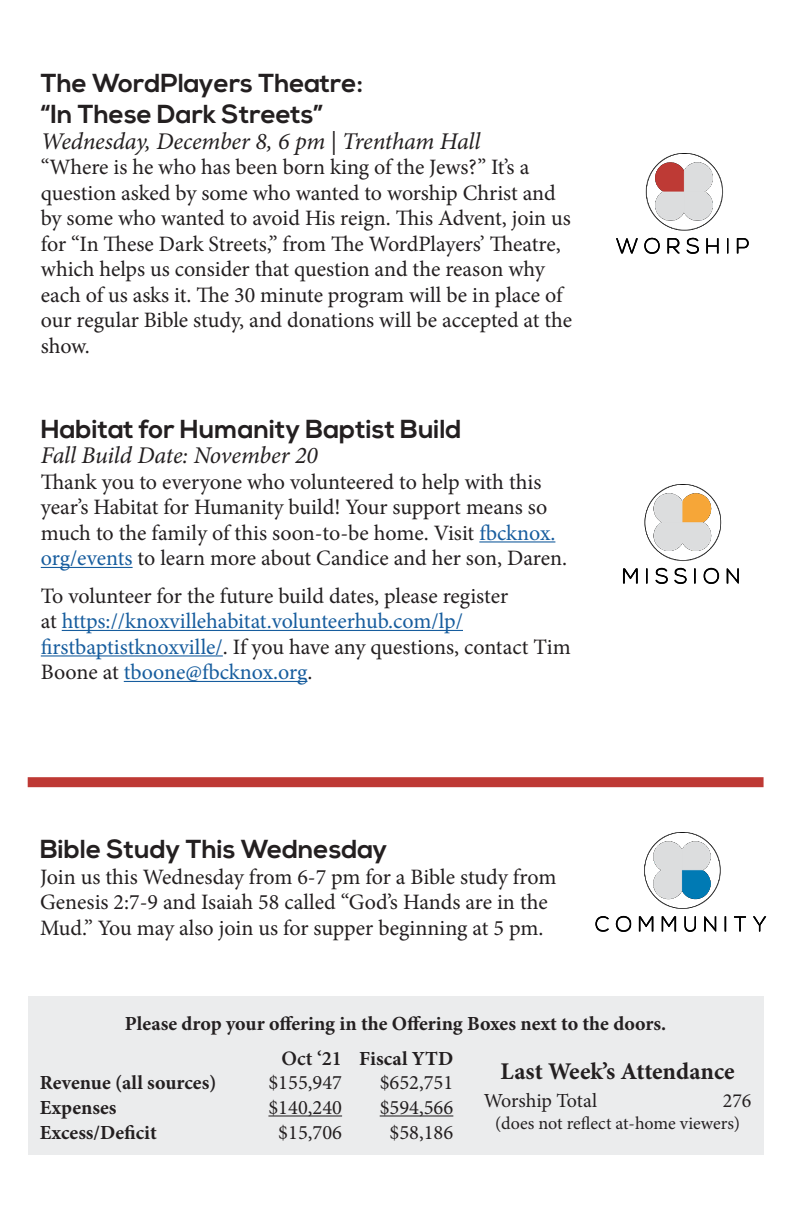
<style>
.page{position:relative;width:792px;height:1224px;background:#fff}
.page>*{position:absolute;margin:0;border:0;box-sizing:border-box;transform-origin:0 0}
.announcement_title{font:700 26px/31.2px "Nexa";color:#231f20}
.announcement_subtile{font:italic 24px "Minion Pro";letter-spacing:-.01em;color:#231f20}
.t1{font:700 24px "Minion Pro";letter-spacing:-.005em;color:#231f20}
.announcement_copy{font:22px/25.6px "Minion Pro";letter-spacing:-.005em;color:#231f20}
.t2{font:20.6px/24.6px "Minion Pro";color:#231f20;text-align:center}
.t3{font:600 20.6px "Minion Pro";color:#231f20}
.t4{font:700 20px "Minion Pro";color:#231f20}
.t5{font:20px "Minion Pro";letter-spacing:-.005em;color:#231f20}
.t6{font:18px "Minion Pro";color:#231f20}
.s1{color:#175d9e}
</style>
<div class="page">
<img style="left:595px;top:832px;width:172px;height:100px">
<hr style="left:479px;top:541px;width:76px;height:2px;background:#175d9e">
<hr style="left:41px;top:567px;width:92px;height:1px;background:#175d9e">
<hr style="left:62px;top:630px;width:401px;height:1px;background:#175d9e">
<hr style="left:41px;top:655px;width:182px;height:2px;background:#175d9e">
<hr style="left:124px;top:681px;width:183px;height:1px;background:#175d9e">
<img style="left:623px;top:485px;width:116px;height:99px">
<img style="left:616px;top:154px;width:133px;height:100px">
<div style="left:28px;top:997px;width:736px;height:158px;background:#ebeced"></div>
<hr style="left:268px;top:1115px;width:74px;height:2px;background:#231f20">
<hr style="left:380px;top:1115px;width:73px;height:2px;background:#231f20">
<div style="left:28px;top:777px;width:736px;height:10px;background:#be3934"></div>
<p class="announcement_title" style="left:41px;top:68px;width:324px">The WordPlayers Theatre: “In These Dark Streets”</p>
<p class="announcement_subtile" style="left:41px;top:125px;width:441px">Wednesday, December 8, 6 pm | Trentham Hall</p>
<p class="announcement_copy" style="left:41px;top:154px;width:533px">“Where is he who has been born king of the Jews?” It’s a question asked by some who wanted to worship Christ and by some who wanted to avoid His reign. This Advent, join us for “In These Dark Streets,” from The WordPlayers’ Theatre, which helps us consider that question and the reason why each of us asks it. The 30 minute program will be in place of our regular Bible study, and donations will be accepted at the show.</p>
<p class="announcement_title" style="left:41px;top:414px;width:422px">Habitat for Humanity Baptist Build</p>
<p class="announcement_subtile" style="left:41px;top:439px;width:279px">Fall Build Date: November 20</p>
<p class="announcement_copy" style="left:41px;top:469px;width:528px">Thank you to everyone who volunteered to help with this year’s Habitat for Humanity build! Your support means so much to the family of this soon-to-be home. Visit <span class="s1">fbcknox. org/events</span> to learn more about Candice and her son, Daren.</p>
<p class="announcement_copy" style="left:41px;top:583px;width:531px">To volunteer for the future build dates, please register<br>at <span class="s1">https://knoxvillehabitat.volunteerhub.com/lp/ firstbaptistknoxville/</span>. If you have any questions, contact Tim Boone at <span class="s1">tboone@fbcknox.org</span>.</p>
<p class="announcement_title" style="left:40px;top:835px;width:349px">Bible Study This Wednesday</p>
<p class="announcement_copy" style="left:40px;top:864px;width:518px">Join us this Wednesday from 6-7 pm for a Bible study from<br>Genesis 2:7-9 and Isaiah 58 called “God’s Hands are in the<br>Mud.” You may also join us for supper beginning at 5 pm.</p>
<p class="t4" style="left:125px;top:1009px;width:543px">Please drop your offering in the Offering Boxes next to the doors.</p>
<p class="t3" style="left:281px;top:1044px;width:62px">Oct ‘21</p>
<p class="t4" style="left:40px;top:1069px;width:178px">Revenue (all sources)</p>
<p class="t2" style="left:268px;top:1071px;width:75px">$155,947</p>
<p class="t4" style="left:40px;top:1093px;width:78px">Expenses</p>
<p class="t2" style="left:268px;top:1095px;width:75px">$140,240</p>
<p class="t4" style="left:40px;top:1118px;width:119px">Excess/Deficit</p>
<p class="t2" style="left:278px;top:1120px;width:65px">$15,706</p>
<p class="t4" style="left:359px;top:1044px;width:96px">Fiscal YTD</p>
<p class="t2" style="left:380px;top:1071px;width:75px">$652,751 $594,566 $58,186</p>
<p class="t1" style="left:501px;top:1054px;width:236px">Last Week’s Attendance</p>
<p class="t5" style="left:484px;top:1087px;width:115px">Worship Total</p>
<p class="t5" style="left:723px;top:1087px;width:30px">276</p>
<p class="t6" style="left:495px;top:1111px;width:247px">(does not reflect at-home viewers)</p>
</div>
